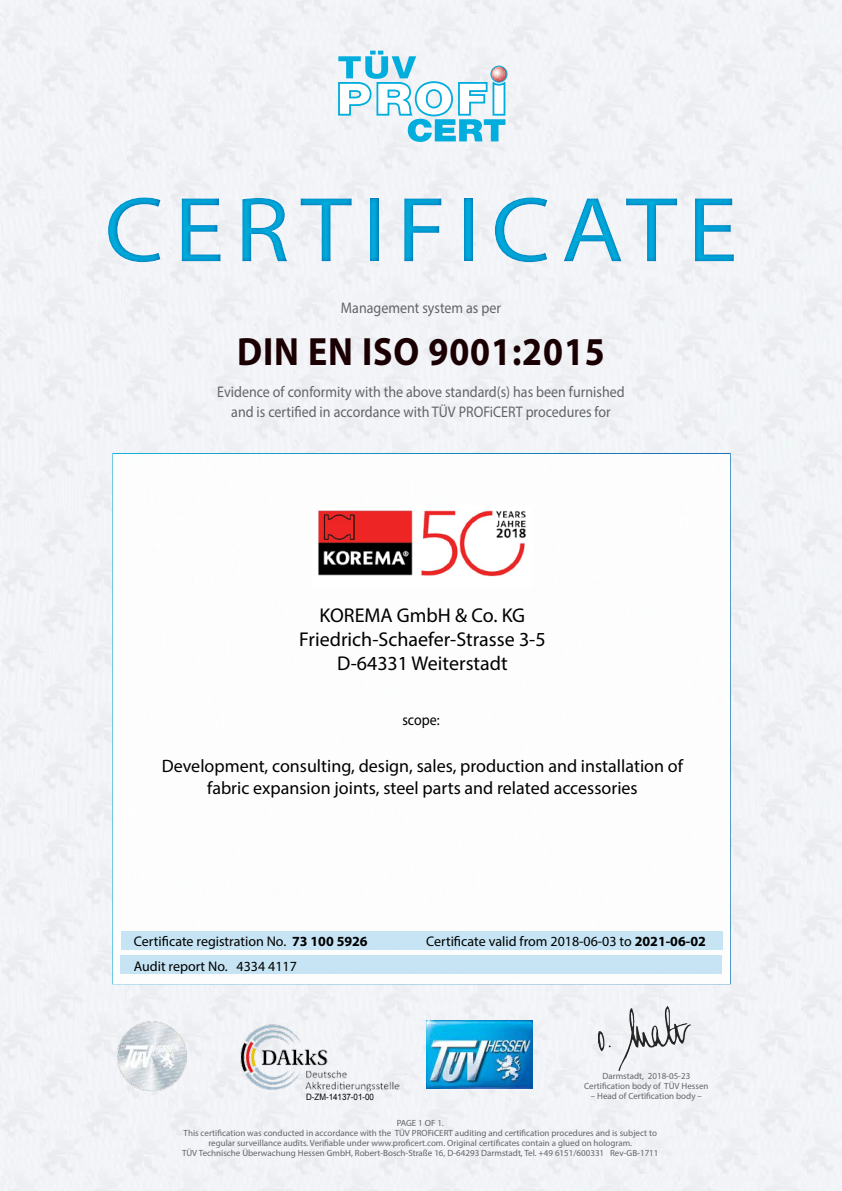
<style>
.page{position:relative;width:842px;height:1191px;background:#f2f3f7}
.page>*{position:absolute;margin:0;border:0;box-sizing:border-box;transform-origin:0 0}
.t1{font:93px "Myriad Pro";letter-spacing:.1em;color:#00addc;scale:1.1 1}
.t2{font:700 39.6px "Myriad Pro";letter-spacing:.025em;color:#1a0002;scale:.91 1}
.t3{font:20px/24px "Myriad Pro";color:#000;text-align:center}
.t4{font:18px/21.6px "Myriad Pro";color:#000;text-align:center}
.t5{font:15.4px/20px "Myriad Pro";color:#636466;text-align:center;scale:.91 1}
.t6{font:15.4px "Myriad Pro";color:#000;scale:.91 1}
.t7{font:14px/24.6px "Myriad Pro";color:#000}
.t8{font:9px/10px "Myriad Pro";color:#636466;text-align:center}
.t9{font:8.8px "Arial";color:#000;scale:.91 1}
.s1{font-weight:700}
</style>
<div class="page">
<div style="left:734px;top:566px;width:108px;height:47px;background:#f2f3f7"></div>
<svg style="left:338px;top:51px;width:169px;height:91px"></svg>
<img style="left:241px;top:1024px;width:158px;height:67px">
<img style="left:427px;top:1020px;width:106px;height:69px">
<div style="left:112px;top:453px;width:619px;height:531px;background:#fff;border:2px solid #fff"></div>
<div style="left:120px;top:955px;width:602px;height:19px;background:#c0e2f3"></div>
<div style="left:121px;top:931px;width:601px;height:19px;background:#c0e2f3"></div>
<div style="left:731px;top:455px;width:111px;height:40px;background:#f2f3f7"></div>
<div style="left:731px;top:793px;width:81px;height:72px;background:#f2f3f7"></div>
<img style="left:598px;top:1006px;width:92px;height:64px">
<div style="left:732px;top:670px;width:104px;height:47px;background:#f2f3f7"></div>
<div style="left:0;top:172px;width:842px;height:114px;background:#006bb6;opacity:.75"></div>
<img style="left:117px;top:1021px;width:70px;height:69px">
<img style="left:318px;top:510px;width:209px;height:67px">
<h1 class="t1" style="left:104px;top:173px;width:577px">CERTIFICATE</h1>
<h3 class="t5" style="left:341px;top:298px;width:177px">Management system as per</h3>
<h2 class="t2" style="left:237px;top:326px;width:406px">DIN EN ISO 9001:2015</h2>
<h3 class="t5" style="left:217px;top:381px;width:449px">Evidence of conformity with the above standard(s) has been furnished and is certified in accordance with TÜV PROFiCERT procedures for</h3>
<h3 class="t3" style="left:299px;top:603px;width:248px">KOREMA GmbH &amp; Co. KG<br>Friedrich-Schaefer-Strasse 3-5<br>D-64331 Weiterstadt</h3>
<h3 class="t6" style="left:402px;top:710px;width:42px">scope:</h3>
<h3 class="t4" style="left:162px;top:755px;width:523px">Development, consulting, design, sales, production and installation of fabric expansion joints, steel parts and related accessories</h3>
<h3 class="t7" style="left:134px;top:929px;width:236px">Certificate registration No. <span class="s1">73 100 5926<br></span>Audit report No. 4334 4117</h3>
<h3 class="t7" style="left:426px;top:929px;width:281px">Certificate valid from 2018-06-03 to <span class="s1">2021-06-02</span></h3>
<p class="t8" style="left:584px;top:1071px;width:126px">Darmstadt, 2018-05-23<br>Certification body of TÜV Hessen</p>
<p class="t9" style="left:306px;top:1090px;width:76px">D-ZM-14137-01-00</p>
<p class="t8" style="left:591px;top:1091px;width:113px">– Head of Certification body –</p>
<p class="t8" style="left:182px;top:1118px;width:478px">PAGE 1 OF 1.<br>This certification was conducted in accordance with the TÜV PROFiCERT auditing and certification procedures and is subject to regular surveillance audits. Verifiable under www.proficert.com. Original certificates contain a glued on hologram.<br>TÜV Technische Überwachung Hessen GmbH, Robert-Bosch-Straße 16, D-64293 Darmstadt, Tel. +49 6151/600331 Rev-GB-1711</p>
</div>
